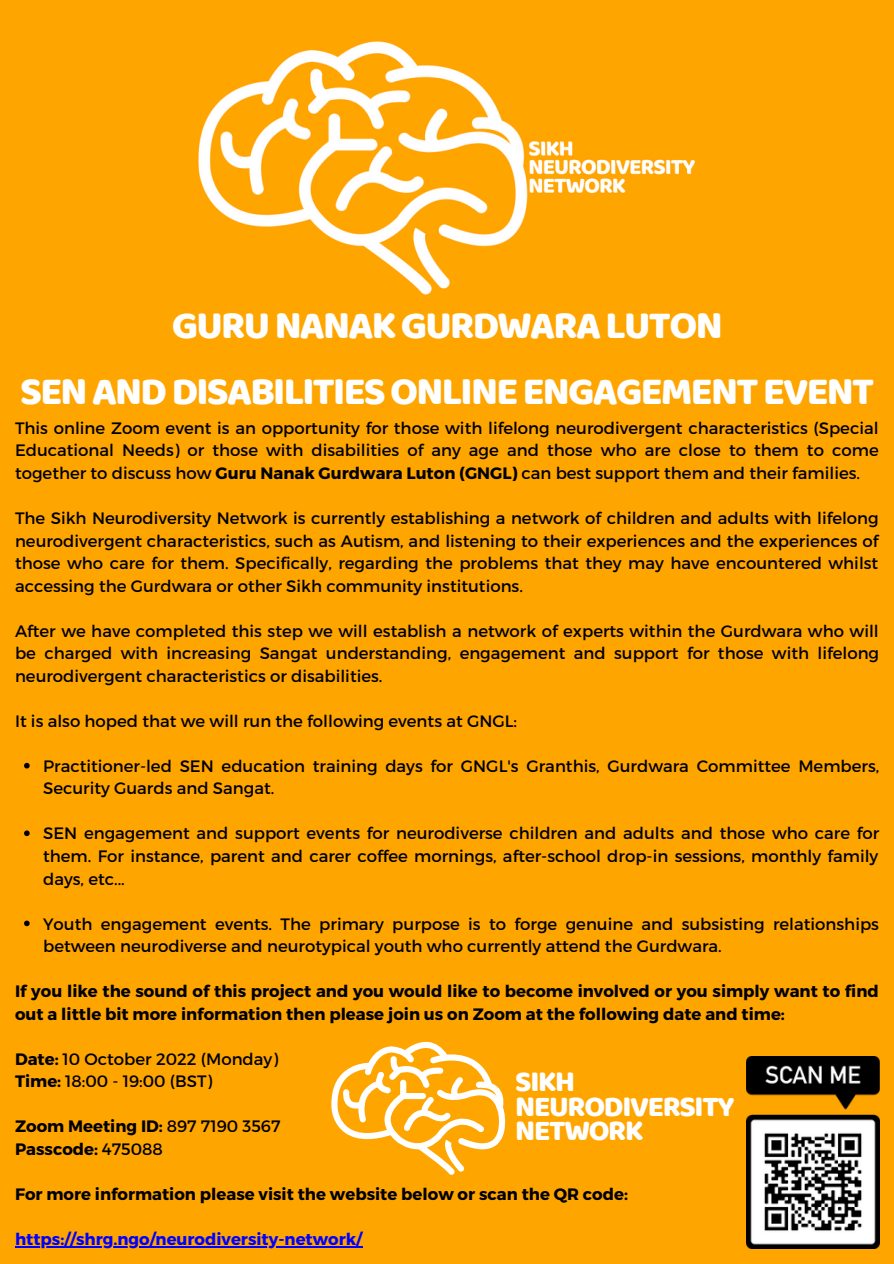
<style>
.page{position:relative;width:894px;height:1264px;background:#fff}
.page>*{position:absolute;margin:0;border:0;box-sizing:border-box;transform-origin:0 0}
.t1{font:39.75px/65.2px "Baloo";letter-spacing:-.045em;color:#fff;text-align:center}
.t2{font:29.7px/24.5px "Baloo";letter-spacing:-.045em;color:#fff}
.t3{font:16.5px/22.5px "Montserrat";color:#000;text-align:justify}
.t4{font:700 16.5px/22.5px "Montserrat";color:#000}
.t5{font:700 16.5px "Montserrat";color:#00f}
.s1{font-weight:700}
.s2{font-weight:400}
</style>
<div class="page">
<div style="left:0;top:0;width:893px;height:1263px;background:#ffa500"></div>
<svg style="left:24px;top:763px;width:6px;height:5px"></svg>
<svg style="left:24px;top:830px;width:6px;height:6px"></svg>
<svg style="left:24px;top:920px;width:6px;height:6px"></svg>
<hr style="left:15px;top:1246px;width:347px;height:1px;background:#00f">
<svg style="left:331px;top:1041px;width:174px;height:133px"></svg>
<img style="left:198px;top:41px;width:497px;height:254px">
<img style="left:746px;top:1056px;width:133px;height:192px">
<h1 class="t1" style="left:20px;top:292px;width:855px">GURU NANAK GURDWARA LUTON<br>SEN AND DISABILITIES ONLINE ENGAGEMENT EVENT</h1>
<p class="t3" style="left:15px;top:416px;width:864px">This online Zoom event is an opportunity for those with lifelong neurodivergent characteristics (Special Educational Needs) or those with disabilities of any age and those who are close to them to come together to discuss how <span class="s1">Guru Nanak Gurdwara Luton (GNGL)</span> can best support them and their families.</p>
<p class="t3" style="left:15px;top:506px;width:865px">The Sikh Neurodiversity Network is currently establishing a network of children and adults with lifelong neurodivergent characteristics, such as Autism, and listening to their experiences and the experiences of those who care for them. Specifically, regarding the problems that they may have encountered whilst accessing the Gurdwara or other Sikh community institutions.</p>
<p class="t3" style="left:15px;top:618px;width:865px">After we have completed this step we will establish a network of experts within the Gurdwara who will be charged with increasing Sangat understanding, engagement and support for those with lifelong neurodivergent characteristics or disabilities.</p>
<p class="t3" style="left:15px;top:709px;width:503px">It is also hoped that we will run the following events at GNGL:</p>
<p class="t3" style="left:43px;top:754px;width:837px">Practitioner-led SEN education training days for GNGL's Granthis, Gurdwara Committee Members,<br>Security Guards and Sangat.</p>
<p class="t3" style="left:43px;top:821px;width:837px">SEN engagement and support events for neurodiverse children and adults and those who care for them. For instance, parent and carer coffee mornings, after-school drop-in sessions, monthly family days, etc...</p>
<p class="t3" style="left:43px;top:911px;width:837px">Youth engagement events. The primary purpose is to forge genuine and subsisting relationships between neurodiverse and neurotypical youth who currently attend the Gurdwara.</p>
<p class="t4" style="left:15px;top:979px;width:865px">If you like the sound of this project and you would like to become involved or you simply want to find out a little bit more information then please join us on Zoom at the following date and time:</p>
<p class="t3" style="left:15px;top:1046px;width:264px"><span class="s1">Date:</span> 10 October 2022 (Monday)<br><span class="s1">Time:</span> 18:00 - 19:00 (BST)</p>
<p class="t4" style="left:15px;top:1114px;width:267px">Zoom Meeting ID: <span class="s2">897 7190 3567<br></span>Passcode: <span class="s2">475088</span></p>
<p class="t4" style="left:15px;top:1181px;width:614px">For more information please visit the website below or scan the QR code:</p>
<p class="t5" style="left:15px;top:1228px;width:348px">https://shrg.ngo/neurodiversity-network/</p>
<h2 class="t2" style="left:515px;top:1068px;width:221px">SIKH<br>NEURODIVERSITY<br>NETWORK</h2>
</div>
